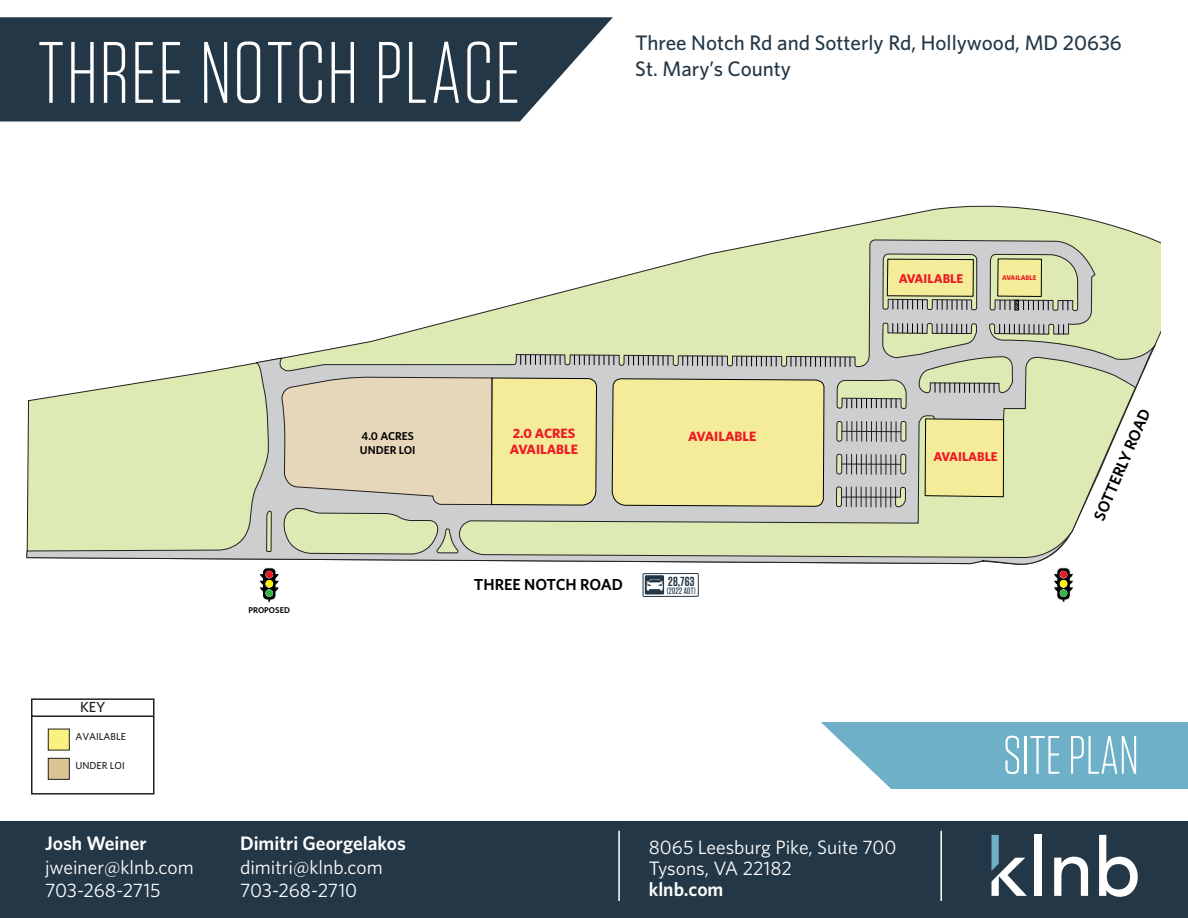
<style>
.page{position:relative;width:1188px;height:918px;background:#fff}
.page>*{position:absolute;margin:0;border:0;box-sizing:border-box;transform-origin:0 0}
.t1{font:300 87px "Tungsten";letter-spacing:.015em;color:#fff}
.t2{font:300 54px "Tungsten";color:#fff}
.t3{font:500 21px/25.2px "Whitney";color:#233746}
.t4{font:19.5px/23.4px "Whitney";color:#fff}
.t5{font:600 19.5px "Whitney";color:#fff}
.t6{font:600 15.9px "Whitney";color:#000}
.t7{font:500 14.7px "Whitney";color:#241f1f}
.t8{font:700 13.5px "Whitney";color:#ec1c24}
.t9{font:600 13.2px "Tungsten";color:#233746}
.t10{font:700 12.75px "Whitney";color:#ec1c24}
.t11{font:600 11.4px/13.6px "Whitney";color:#000}
.t12{font:500 10.05px "Whitney";color:#241f1f}
.t13{font:500 9.15px "Tungsten";letter-spacing:.025em;color:#233746}
.t14{font:600 8.4px "Whitney";color:#000}
.t15{font:700 6.75px "Whitney";color:#ec1c24}
</style>
<div class="page">
<div style="left:0;top:822px;width:1188px;height:96px;background:#233746"></div>
<hr style="left:618px;top:831px;width:2px;height:70px;background:#fff">
<hr style="left:940px;top:831px;width:2px;height:70px;background:#fff">
<svg style="left:991px;top:835px;width:36px;height:61px"></svg>
<div style="left:1035px;top:835px;width:7px;height:61px;background:#fff"></div>
<svg style="left:1054px;top:857px;width:34px;height:39px"></svg>
<svg style="left:1099px;top:835px;width:39px;height:62px"></svg>
<svg style="left:27px;top:205px;width:1131px;height:355px"></svg>
<svg style="left:1078px;top:322px;width:58px;height:236px"></svg>
<svg style="left:259px;top:253px;width:819px;height:350px"></svg>
<div style="left:266px;top:571px;width:7px;height:7px;background:#ec1c24;border-radius:50%"></div>
<div style="left:266px;top:580px;width:7px;height:7px;background:#fff100;border-radius:50%"></div>
<div style="left:266px;top:590px;width:7px;height:7px;background:#37b34a;border-radius:50%"></div>
<svg style="left:821px;top:722px;width:367px;height:67px;background:#7ab7cd"></svg>
<svg style="left:0;top:17px;width:613px;height:105px;background:#354755"></svg>
<svg style="left:31px;top:698px;width:124px;height:97px"></svg>
<div style="left:48px;top:729px;width:22px;height:21px;background:#faf280;border:1px solid #241f21"></div>
<div style="left:48px;top:758px;width:22px;height:22px;background:#dbc494;border:1px solid #241f21"></div>
<h1 class="t1" style="left:38px;top:28px;width:484px">THREE NOTCH PLACE</h1>
<p class="t3" style="left:635px;top:30px;width:488px">Three Notch Rd and Sotterly Rd, Hollywood, MD 20636<br>St. Mary’s County</p>
<p class="t10" style="left:899px;top:270px;width:66px">AVAILABLE</p>
<p class="t15" style="left:1002px;top:273px;width:36px">AVAILABLE</p>
<p class="t11" style="left:360px;top:429px;width:57px">4.0 ACRES<br>UNDER LOI</p>
<p class="t7" style="left:80px;top:697px;width:27px">KEY</p>
<p class="t12" style="left:75px;top:730px;width:52px">AVAILABLE</p>
<p class="t12" style="left:75px;top:759px;width:51px">UNDER LOI</p>
<p class="t5" style="left:45px;top:831px;width:103px">Josh Weiner</p>
<p class="t4" style="left:45px;top:855px;width:150px">jweiner@klnb.com<br>703-268-2715</p>
<p class="t14" style="left:249px;top:604px;width:43px">PROPOSED</p>
<p class="t5" style="left:240px;top:831px;width:168px">Dimitri Georgelakos</p>
<p class="t4" style="left:240px;top:855px;width:144px">dimitri@klnb.com<br>703-268-2710</p>
<p class="t8" style="left:513px;top:424px;width:64px">2.0 ACRES</p>
<p class="t8" style="left:688px;top:427px;width:70px">AVAILABLE</p>
<p class="t8" style="left:510px;top:440px;width:70px">AVAILABLE</p>
<p class="t6" style="left:474px;top:573px;width:151px">THREE NOTCH ROAD</p>
<p class="t9" style="left:668px;top:574px;width:28px">28,763</p>
<p class="t13" style="left:667px;top:586px;width:31px">(2022 ADT)</p>
<p class="t10" style="left:933px;top:448px;width:66px">AVAILABLE</p>
<p class="t6" style="left:1089px;top:515px;width:121px;rotate:-67deg">SOTTERLY ROAD</p>
<p class="t4" style="left:649px;top:837px;width:249px;line-height:21px">8065 Leesburg Pike, Suite 700<br>Tysons, VA 22182</p>
<p class="t5" style="left:649px;top:877px;width:76px">klnb.com</p>
<h2 class="t2" style="left:1003px;top:728px;width:138px">SITE PLAN</h2>
</div>
